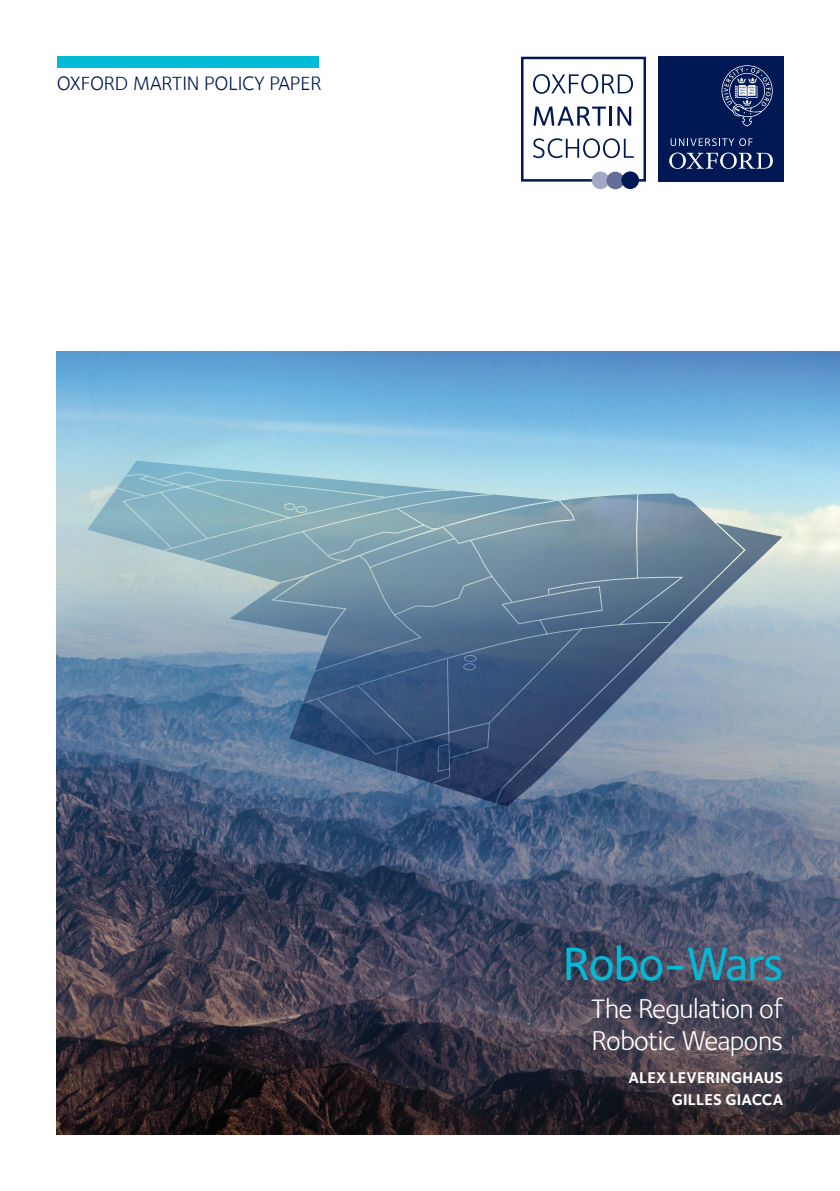
<style>
.page{position:relative;width:840px;height:1191px;background:#fff}
.page>*{position:absolute;margin:0;border:0;box-sizing:border-box;transform-origin:0 0}
.t1{font:500 48px "Foundry Sterling";letter-spacing:-.025em;color:#03bbd7}
.t2{font:28px/32px "Foundry Sterling";letter-spacing:-.02em;color:#fff}
.t3{font:20px "Foundry Sterling";letter-spacing:-.01em;color:#001954}
.t4{font:700 16px/22px "Foundry Sterling";letter-spacing:.015em;color:#fff;text-align:right}
</style>
<div class="page">
<div style="left:57px;top:57px;width:261px;height:11px;background:#03bbd7"></div>
<div style="left:658px;top:57px;width:125px;height:125px;background:#001954"></div>
<svg style="left:669px;top:152px;width:103px;height:17px"></svg>
<svg style="left:670px;top:138px;width:82px;height:8px"></svg>
<svg style="left:721px;top:65px;width:51px;height:61px"></svg>
<div style="left:520px;top:57px;width:125px;height:125px;border:2px solid #001954"></div>
<div style="left:591px;top:171px;width:18px;height:18px;background:#a2a8c5;border-radius:50%"></div>
<div style="left:606px;top:172px;width:18px;height:17px;background:#636d98;border-radius:50%"></div>
<div style="left:621px;top:171px;width:17px;height:18px;background:#001954;border-radius:50%"></div>
<svg style="left:533px;top:74px;width:99px;height:20px"></svg>
<svg style="left:533px;top:107px;width:72px;height:19px"></svg>
<hr style="left:609px;top:107px;width:3px;height:19px;background:#001954">
<svg style="left:617px;top:107px;width:14px;height:19px"></svg>
<svg style="left:533px;top:138px;width:100px;height:20px"></svg>
<img style="left:57px;top:351px;width:782px;height:783px">
<svg style="left:84px;top:458px;width:662px;height:347px;background:#81a3ba"></svg>
<svg style="left:116px;top:471px;width:567px;height:313px;background:#6f90a8"></svg>
<svg style="left:227px;top:574px;width:119px;height:66px;background:#819dae"></svg>
<svg style="left:494px;top:522px;width:290px;height:286px;background:#6e849b"></svg>
<svg style="left:463px;top:655px;width:13px;height:15px"></svg>
<div style="left:463px;top:663px;width:12px;height:7px;border:1px solid #fff;border-radius:50%"></div>
<svg style="left:284px;top:503px;width:22px;height:9px"></svg>
<div style="left:295px;top:506px;width:11px;height:7px;border:1px solid #fff;border-radius:50%"></div>
<p class="t3" style="left:57px;top:71px;width:266px">Oxford Martin Policy Paper</p>
<h1 class="t1" style="left:562px;top:936px;width:222px">Robo-Wars</h1>
<p class="t2" style="left:590px;top:992px;width:194px">The Regulation of<br>Robotic Weapons</p>
<p class="t4" style="left:628px;top:1066px;width:156px">ALEX LEVERINGHAUS<br>GILLES GIACCA</p>
</div>
